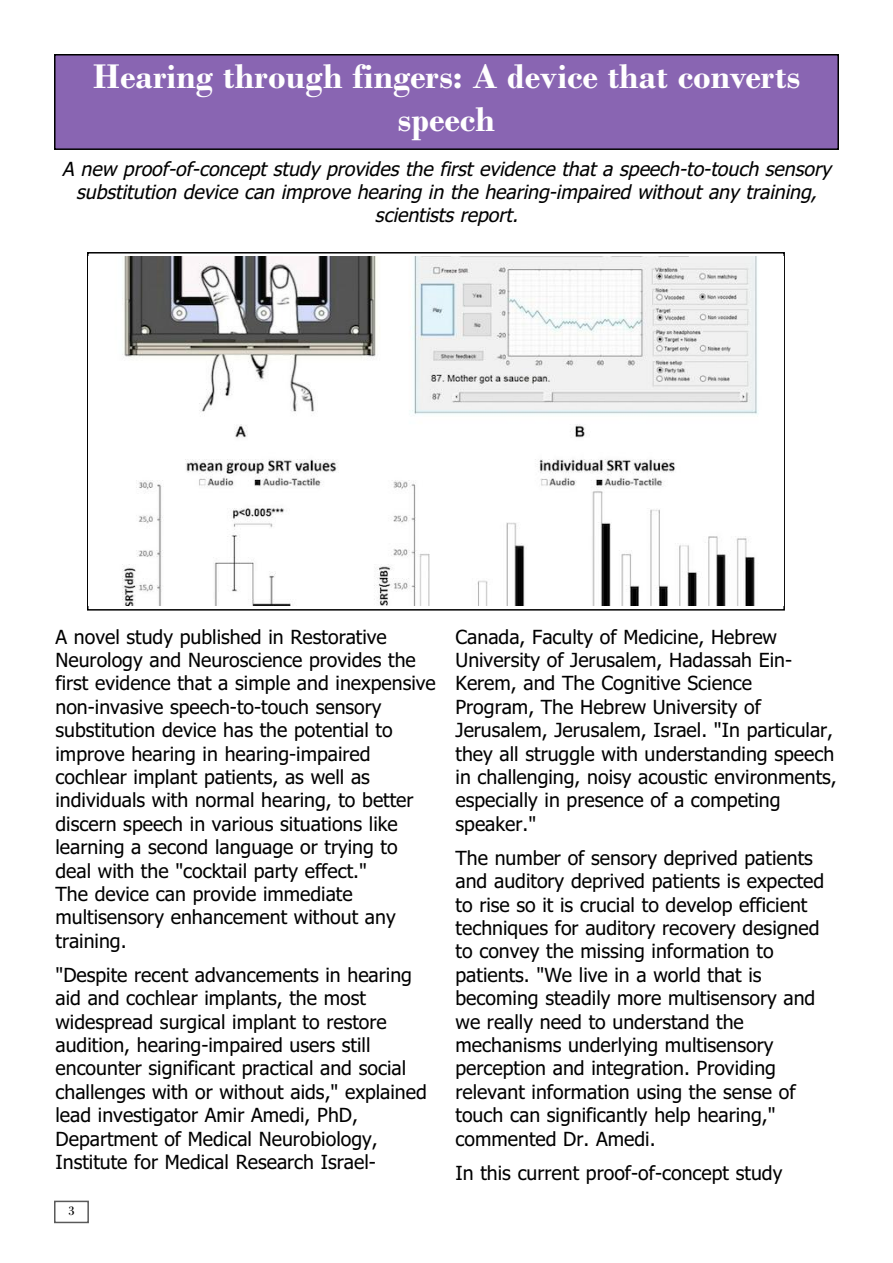
<style>
.page{position:relative;width:893px;height:1263px;background:#fff}
.page>*{position:absolute;margin:0;border:0;box-sizing:border-box;transform-origin:0 0}
.t1{font:700 36px/43.2px "Bodoni";color:#fff;text-align:center}
.t2{font:19.5px/23.4px "Tahoma";color:#000}
.t3{font:italic 19.5px/23.4px "Tahoma";color:#000;text-align:center}
.t4{font:13.5px "Bodoni";color:#000}
</style>
<div class="page">
<div style="left:54px;top:1200px;width:35px;height:23px;border:2px solid #595959"></div>
<div style="left:55px;top:55px;width:783px;height:94px;background:#8965b2"></div>
<div style="left:54px;top:54px;width:785px;height:96px;border:2px solid #000"></div>
<div style="left:87px;top:252px;width:698px;height:359px;border:2px solid #000"></div>
<img style="left:88px;top:257px;width:695px;height:349px">
<h1 class="t1" style="left:93px;top:54px;width:709px">Hearing through fingers: A device that converts speech</h1>
<p class="t3" style="left:62px;top:157px;width:770px">A new proof-of-concept study provides the first evidence that a speech-to-touch sensory substitution device can improve hearing in the hearing-impaired without any training, scientists report.</p>
<p class="t2" style="left:55px;top:625px;width:382px">A novel study published in Restorative Neurology and Neuroscience provides the first evidence that a simple and inexpensive non-invasive speech-to-touch sensory substitution device has the potential to improve hearing in hearing-impaired cochlear implant patients, as well as individuals with normal hearing, to better discern speech in various situations like learning a second language or trying to deal with the "cocktail party effect."<br>The device can provide immediate multisensory enhancement without any training.</p>
<p class="t2" style="left:56px;top:963px;width:373px">"Despite recent advancements in hearing aid and cochlear implants, the most widespread surgical implant to restore audition, hearing-impaired users still encounter significant practical and social challenges with or without aids," explained lead investigator Amir Amedi, PhD, Department of Medical Neurobiology, Institute for Medical Research Israel-</p>
<p class="t4" style="left:68px;top:1202px;width:8px">3</p>
<p class="t2" style="left:456px;top:625px;width:383px">Canada, Faculty of Medicine, Hebrew University of Jerusalem, Hadassah Ein-Kerem, and The Cognitive Science<br>Program, The Hebrew University of Jerusalem, Jerusalem, Israel. "In particular, they all struggle with understanding speech in challenging, noisy acoustic environments, especially in presence of a competing speaker."</p>
<p class="t2" style="left:456px;top:846px;width:370px">The number of sensory deprived patients and auditory deprived patients is expected to rise so it is crucial to develop efficient techniques for auditory recovery designed to convey the missing information to patients. "We live in a world that is becoming steadily more multisensory and we really need to understand the mechanisms underlying multisensory perception and integration. Providing relevant information using the sense of touch can significantly help hearing," commented Dr. Amedi.</p>
<p class="t2" style="left:456px;top:1161px;width:328px">In this current proof-of-concept study</p>
</div>
